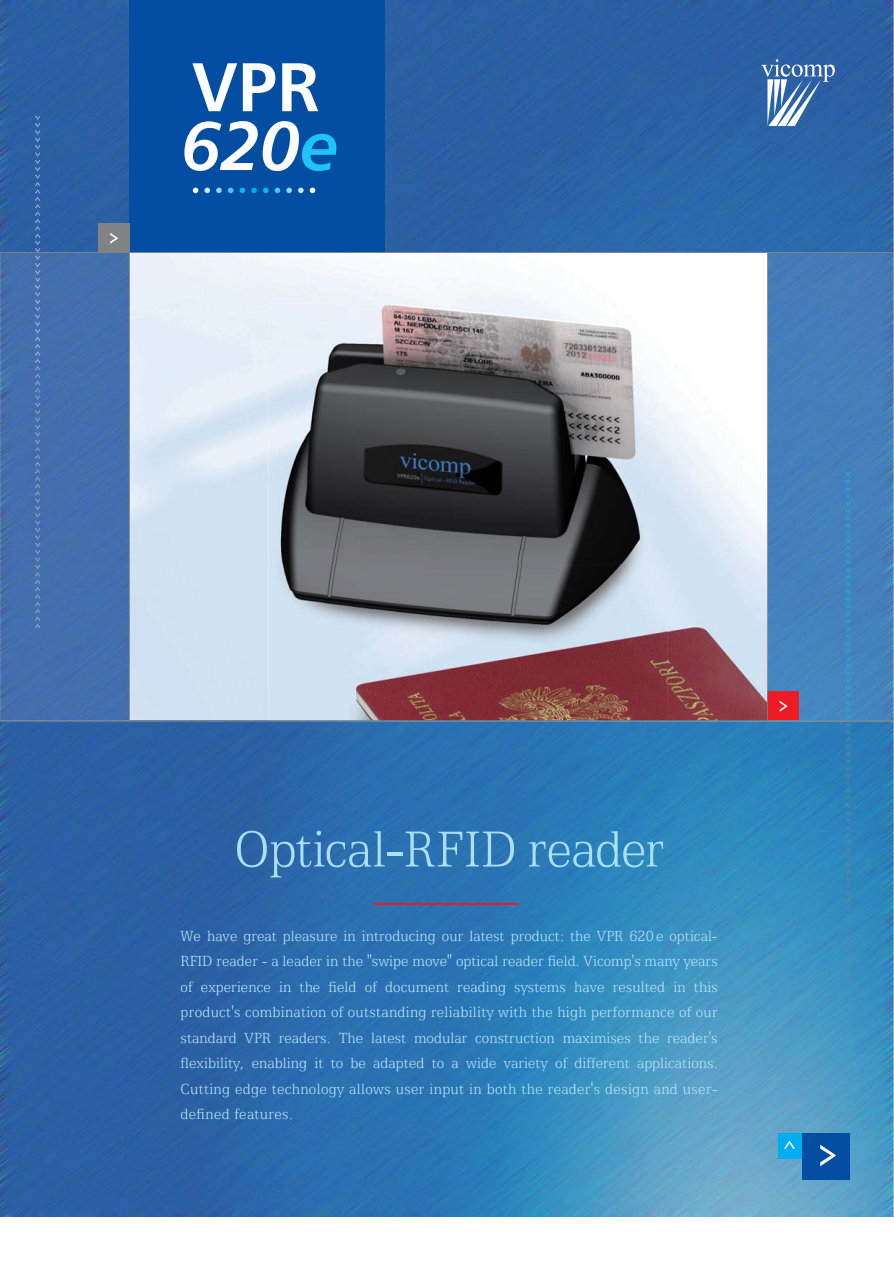
<style>
.page{position:relative;width:894px;height:1264px;background:#fff}
.page>*{position:absolute;margin:0;border:0;box-sizing:border-box;transform-origin:0 0}
.t1{font:700 69px/58.8px "Humnst 777 EU";color:#fff}
.t2{font:57px "Egyptian 505 Lt EU";letter-spacing:-.01em;color:#aae0fa;scale:.9 1}
.t3{font:16.5px/25.5px "Egyptian 505 Lt EU";letter-spacing:.025em;color:#b9e5fa;text-align:justify;scale:.9 1}
.s1{font-style:italic}
.s2{font-style:italic;color:#1ec4f4}
</style>
<div class="page">
<img style="left:0;top:0;width:893px;height:1217px">
<img style="left:1px;top:253px;width:892px;height:467px">
<hr style="left:893px;top:252px;width:1px;height:468px;background:#d0edfc">
<div style="left:129px;top:0;width:256px;height:252px;background:#034ea2"></div>
<svg style="left:761px;top:59px;width:74px;height:67px"></svg>
<div style="left:777px;top:1132px;width:25px;height:25px;background:#00adef"></div>
<svg style="left:784px;top:1140px;width:11px;height:8px"></svg>
<div style="left:768px;top:691px;width:31px;height:29px;background:#ed1c24"></div>
<svg style="left:779px;top:700px;width:8px;height:11px"></svg>
<div style="left:98px;top:223px;width:31px;height:29px;background:#808284"></div>
<svg style="left:110px;top:233px;width:8px;height:11px"></svg>
<div style="left:802px;top:1132px;width:47px;height:46px;background:#034ea2"></div>
<svg style="left:820px;top:1144px;width:15px;height:21px"></svg>
<svg style="left:845px;top:472px;width:5px;height:511px;background:#3988bc"></svg>
<svg style="left:35px;top:116px;width:5px;height:511px;background:#5177b1"></svg>
<div style="left:1px;top:1216px;width:893px;height:47px;background:#fff"></div>
<svg style="left:193px;top:187px;width:5px;height:6px"></svg>
<svg style="left:204px;top:187px;width:6px;height:6px"></svg>
<svg style="left:216px;top:187px;width:6px;height:6px"></svg>
<svg style="left:228px;top:187px;width:5px;height:6px"></svg>
<svg style="left:240px;top:187px;width:5px;height:6px"></svg>
<svg style="left:251px;top:187px;width:6px;height:6px"></svg>
<svg style="left:263px;top:187px;width:5px;height:6px"></svg>
<svg style="left:275px;top:187px;width:5px;height:6px"></svg>
<svg style="left:286px;top:187px;width:6px;height:6px"></svg>
<svg style="left:298px;top:187px;width:6px;height:6px"></svg>
<svg style="left:310px;top:187px;width:5px;height:6px"></svg>
<hr style="left:374px;top:903px;width:145px;height:2px;background:#ed1c24">
<svg style="left:129px;top:253px;width:639px;height:467px"></svg>
<hr style="left:1px;top:720px;width:892px;height:1px;background:#808284">
<hr style="left:0;top:252px;width:894px;height:1px;background:#808284">
<img style="left:268px;top:303px;width:499px;height:415px">
<img style="left:717px;top:304px;width:50px;height:416px">
<img style="left:268px;top:718px;width:449px;height:2px">
<h1 class="t1" style="left:181px;top:57px;width:160px">VPR<br><span class="s1">620</span><span class="s2">e</span></h1>
<h2 class="t2" style="left:234px;top:831px;width:480px">Optical-RFID reader</h2>
<p class="t3" style="left:181px;top:924px;width:598px">We have great pleasure in introducing our latest product: the VPR 620 e optical-RFID reader - a leader in the "swipe move" optical reader field. Vicomp's many years of experience in the field of document reading systems have resulted in this product's combination of outstanding reliability with the high performance of our standard VPR readers. The latest modular construction maximises the reader's flexibility, enabling it to be adapted to a wide variety of different applications.<br>Cutting edge technology allows user input in both the reader's design and user&shy;defined features.</p>
</div>
